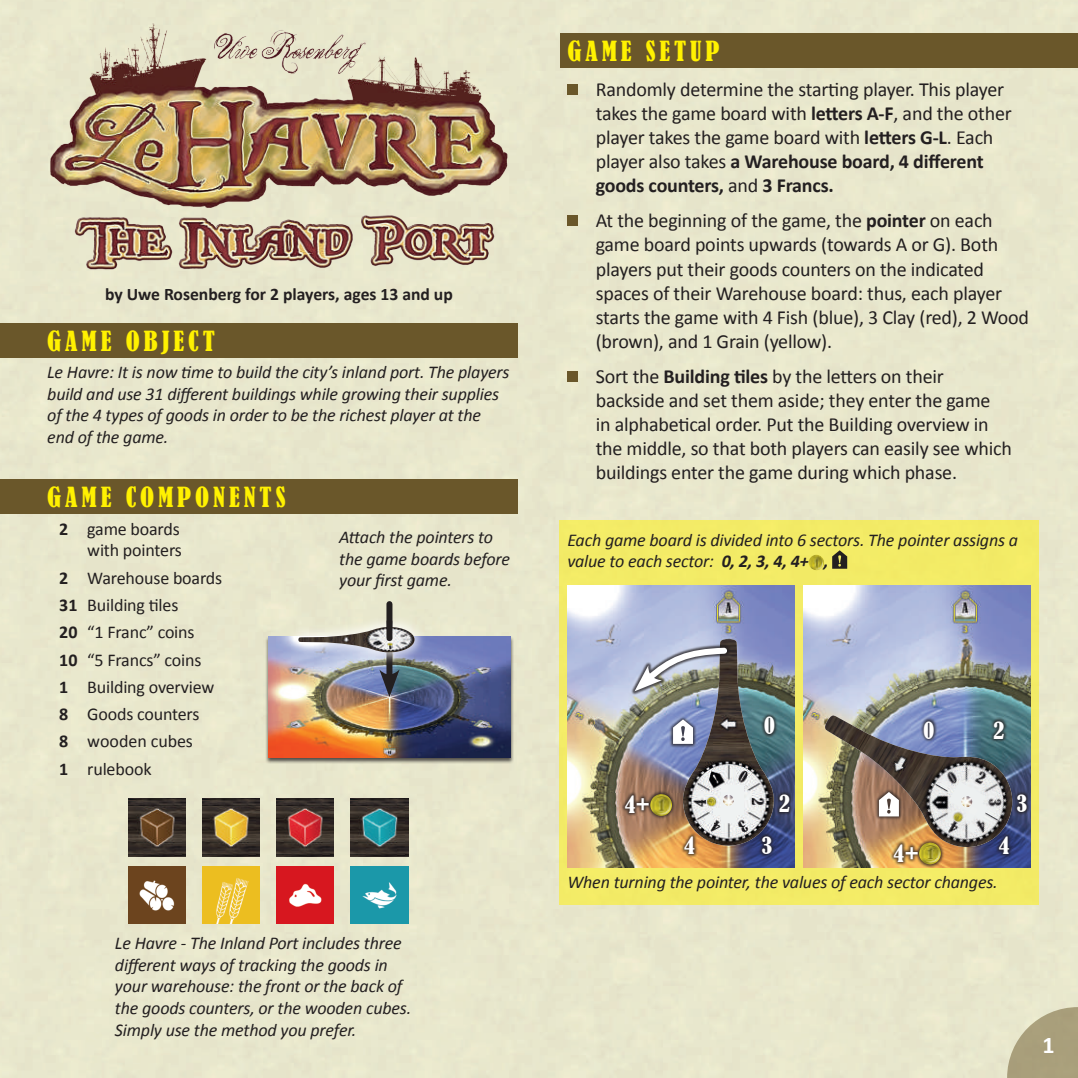
<style>
.page{position:relative;width:1078px;height:1078px;background:#fff}
.page>*{position:absolute;margin:0;border:0;box-sizing:border-box;transform-origin:0 0}
.t1{font:condensed 26px "Bernard";letter-spacing:.15em;color:#fff101}
.t2{font:700 24px "Calibri";color:#fff}
.t3{font:condensed 22px "Bernard";color:#fff}
.t4{font:20px/24px "Calibri";letter-spacing:-.01em;color:#231f20}
.t5{font:italic 18px/21.6px "Calibri";letter-spacing:-.01em;color:#231f20}
.t6{font:18px/27.2px "Calibri";letter-spacing:-.01em;color:#231f20;text-align:right}
.t7{font:700 17.6px "Calibri";color:#231f20}
.s1{font-weight:700}
</style>
<div class="page">
<div style="left:0;top:0;width:1077px;height:1077px;background:#e8e7cd"></div>
<div style="left:559px;top:520px;width:479px;height:384px;background:#f3eb66"></div>
<div style="left:0;top:323px;width:517px;height:34px;background:#6a572a"></div>
<div style="left:0;top:479px;width:517px;height:34px;background:#6a572a"></div>
<div style="left:560px;top:34px;width:517px;height:34px;background:#6a572a"></div>
<div style="left:567px;top:84px;width:10px;height:11px;background:#6a572a"></div>
<div style="left:567px;top:216px;width:10px;height:10px;background:#6a572a"></div>
<div style="left:567px;top:371px;width:10px;height:10px;background:#6a572a"></div>
<img style="left:47px;top:24px;width:467px;height:191px">
<img style="left:808px;top:554px;width:15px;height:16px;border-radius:8px">
<svg style="left:832px;top:550px;width:15px;height:18px"></svg>
<img style="left:567px;top:585px;width:227px;height:281px">
<img style="left:803px;top:585px;width:227px;height:281px">
<div style="left:760px;top:712px;width:18px;height:26px;background:#231f20;opacity:.75"></div>
<div style="left:621px;top:790px;width:54px;height:29px;background:#231f20;opacity:.75"></div>
<div style="left:889px;top:838px;width:55px;height:29px;background:#231f20;opacity:.75"></div>
<img style="left:918px;top:842px;width:22px;height:22px;border-radius:11px">
<div style="left:775px;top:790px;width:18px;height:25px;background:#231f20;opacity:.75"></div>
<div style="left:1012px;top:790px;width:18px;height:25px;background:#231f20;opacity:.75"></div>
<div style="left:758px;top:832px;width:17px;height:25px;background:#231f20;opacity:.75"></div>
<div style="left:995px;top:832px;width:18px;height:25px;background:#231f20;opacity:.75"></div>
<div style="left:680px;top:832px;width:18px;height:25px;background:#231f20;opacity:.75"></div>
<img style="left:824px;top:715px;width:194px;height:138px">
<div style="left:630px;top:644px;width:100px;height:51px;background:#231f20;opacity:.75"></div>
<img style="left:634px;top:639px;width:139px;height:206px">
<div style="left:265px;top:636px;width:249px;height:128px;background:#231f20;opacity:.75"></div>
<img style="left:268px;top:636px;width:242px;height:121px">
<div style="left:386px;top:621px;width:6px;height:59px;background:#231f20"></div>
<svg style="left:379px;top:669px;width:20px;height:28px"></svg>
<div style="left:286px;top:613px;width:141px;height:52px;background:#fff;opacity:.75"></div>
<img style="left:298px;top:626px;width:116px;height:26px">
<div style="left:386px;top:604px;width:6px;height:34px;background:#231f20"></div>
<img style="left:128px;top:798px;width:57px;height:57px">
<img style="left:128px;top:866px;width:57px;height:57px">
<img style="left:202px;top:798px;width:57px;height:57px">
<img style="left:202px;top:866px;width:57px;height:57px">
<img style="left:277px;top:798px;width:57px;height:57px">
<img style="left:277px;top:866px;width:57px;height:57px">
<img style="left:351px;top:798px;width:57px;height:57px">
<img style="left:351px;top:866px;width:57px;height:57px">
<img style="left:47px;top:198px;width:463px;height:79px">
<svg style="left:1006px;top:1006px;width:72px;height:72px;background:#b8b08e"></svg>
<p class="t7" style="left:105px;top:282px;width:349px">by Uwe Rosenberg for 2 players, ages 13 and up</p>
<h1 class="t1" style="left:47px;top:325px;width:169px">GAME OBJECT</h1>
<p class="t5" style="left:47px;top:360px;width:464px">Le Havre: It is now time to build the city’s inland port. The players build and use 31 different buildings while growing their supplies of the 4 types of goods in order to be the richest player at the end of the game.</p>
<h1 class="t1" style="left:47px;top:482px;width:239px">GAME COMPONENTS</h1>
<p class="t6" style="left:59px;top:518px;width:124px;line-height:21.6px"><span class="s1">2</span> game boards with pointers</p>
<p class="t6" style="left:59px;top:564px;width:164px;text-align:left"><span class="s1">2</span> Warehouse boards<br><span class="s1">31</span> Building tiles<br><span class="s1">20</span> “1 Franc” coins<br><span class="s1">10</span> “5 Francs” coins<br><span class="s1">1</span> Building overview<br><span class="s1">8</span> Goods counters<br><span class="s1">8</span> wooden cubes<br><span class="s1">1</span> rulebook</p>
<p class="t5" style="left:339px;top:525px;width:172px">Attach the pointers to the game boards before your first game.</p>
<p class="t5" style="left:115px;top:931px;width:298px">Le Havre - The Inland Port includes three different ways of tracking the goods in your warehouse: the front or the back of the goods counters, or the wooden cubes.<br>Simply use the method you prefer.</p>
<h1 class="t1" style="left:567px;top:36px;width:154px">GAME SETUP</h1>
<p class="t4" style="left:595px;top:77px;width:417px">Randomly determine the starting player. This player takes the game board with <span class="s1">letters A-F</span>, and the other player takes the game board with <span class="s1">letters G-L</span>. Each player also takes <span class="s1">a Warehouse board, 4 different goods counters,</span> and <span class="s1">3 Francs.</span></p>
<p class="t4" style="left:595px;top:209px;width:435px">At the beginning of the game, the <span class="s1">pointer</span> on each game board points upwards (towards A or G). Both players put their goods counters on the indicated spaces of their Warehouse board: thus, each player starts the game with 4 Fish (blue), 3 Clay (red), 2 Wood (brown), and 1 Grain (yellow).</p>
<p class="t4" style="left:595px;top:364px;width:417px">Sort the <span class="s1">Building tiles</span> by the letters on their backside and set them aside; they enter the game<br>in alphabetical order. Put the Building overview in the middle, so that both players can easily see which buildings enter the game during which phase.</p>
<p class="t5" style="left:567px;top:528px;width:452px">Each game board is divided into 6 sectors. The pointer assigns a value to each sector: <span class="s1">0, 2, 3, 4, 4+ ,</span></p>
<p class="t3" style="left:624px;top:791px;width:27px">4+</p>
<p class="t3" style="left:764px;top:712px;width:12px">0</p>
<p class="t3" style="left:923px;top:717px;width:12px">0</p>
<p class="t3" style="left:993px;top:717px;width:12px">2</p>
<p class="t3" style="left:779px;top:790px;width:12px">2</p>
<p class="t3" style="left:1016px;top:790px;width:12px">3</p>
<p class="t3" style="left:684px;top:832px;width:12px">4</p>
<p class="t3" style="left:761px;top:832px;width:12px">3</p>
<p class="t3" style="left:998px;top:832px;width:12px">4</p>
<p class="t3" style="left:893px;top:840px;width:27px">4+</p>
<p class="t5" style="left:567px;top:870px;width:432px">When turning the pointer, the values of each sector changes.</p>
<p class="t2" style="left:1042px;top:1028px;width:14px">1</p>
</div>
